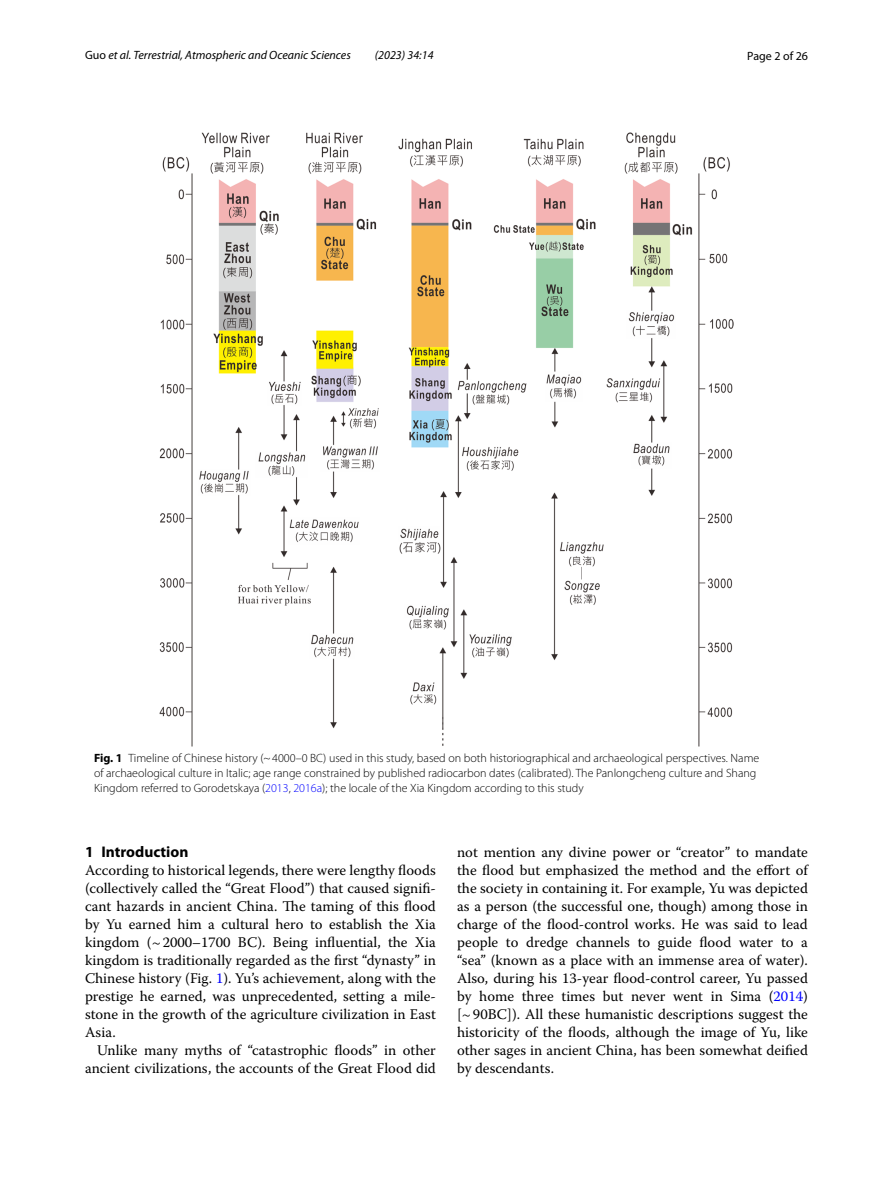
<style>
.page{position:relative;width:893px;height:1187px;background:#fff}
.page>*{position:absolute;margin:0;border:0;box-sizing:border-box;transform-origin:0 0}
.t1{font:700 15.45px "Myriad Pro";color:#000}
.t2{font:14.7px/18px "Warnock Pro";color:#000;text-align:justify}
.t3{font:300 12px/15px "Myriad Pro";color:#000}
.t4{font:italic 12px "Myriad Pro";color:#000}
.t5{font:12px "Myriad Pro";color:#000}
.s1{font-style:normal}
.s2{font-weight:700}
.s3{color:#00f}
</style>
<div class="page">
<img style="left:159px;top:133px;width:574px;height:613px">
<p class="t4" style="left:85px;top:48px;width:267px"><span class="s1">Guo</span> et al. Terrestrial, Atmospheric and Oceanic Sciences</p>
<p class="t4" style="left:375px;top:48px;width:60px">(2023) 34:14</p>
<p class="t5" style="left:747px;top:48px;width:62px">Page 2 of 26</p>
<p class="t3" style="left:94px;top:750px;width:667px"><span class="s2">Fig. 1</span> Timeline of Chinese history (~4000–0 BC) used in this study, based on both historiographical and archaeological perspectives. Name of archaeological culture in Italic; age range constrained by published radiocarbon dates (calibrated). The Panlongcheng culture and Shang<br>Kingdom referred to Gorodetskaya (<span class="s3">2013</span>, <span class="s3">2016a</span>); the locale of the Xia Kingdom according to this study</p>
<p class="t1" style="left:85px;top:842px;width:105px">1 Introduction</p>
<p class="t2" style="left:85px;top:861px;width:352px">According to historical legends, there were lengthy floods (collectively called the “Great Flood”) that caused signifi&shy;cant hazards in ancient China. The taming of this flood by Yu earned him a cultural hero to establish the Xia kingdom (~2000–1700 BC). Being influential, the Xia kingdom is traditionally regarded as the first “dynasty” in Chinese history (Fig. <span class="s3">1</span>). Yu’s achievement, along with the prestige he earned, was unprecedented, setting a mile&shy;stone in the growth of the agriculture civilization in East Asia.</p>
<p class="t2" style="left:85px;top:1041px;width:352px;text-align:right">Unlike many myths of “catastrophic floods” in other ancient civilizations, the accounts of the Great Flood did</p>
<p class="t2" style="left:457px;top:842px;width:352px">not mention any divine power or “creator” to mandate the flood but emphasized the method and the effort of the society in containing it. For example, Yu was depicted as a person (the successful one, though) among those in charge of the flood-control works. He was said to lead people to dredge channels to guide flood water to a “sea” (known as a place with an immense area of water).<br>Also, during his 13-year flood-control career, Yu passed by home three times but never went in Sima (<span class="s3">2014</span>) [~90BC]). All these humanistic descriptions suggest the historicity of the floods, although the image of Yu, like other sages in ancient China, has been somewhat deified by descendants.</p>
</div>
